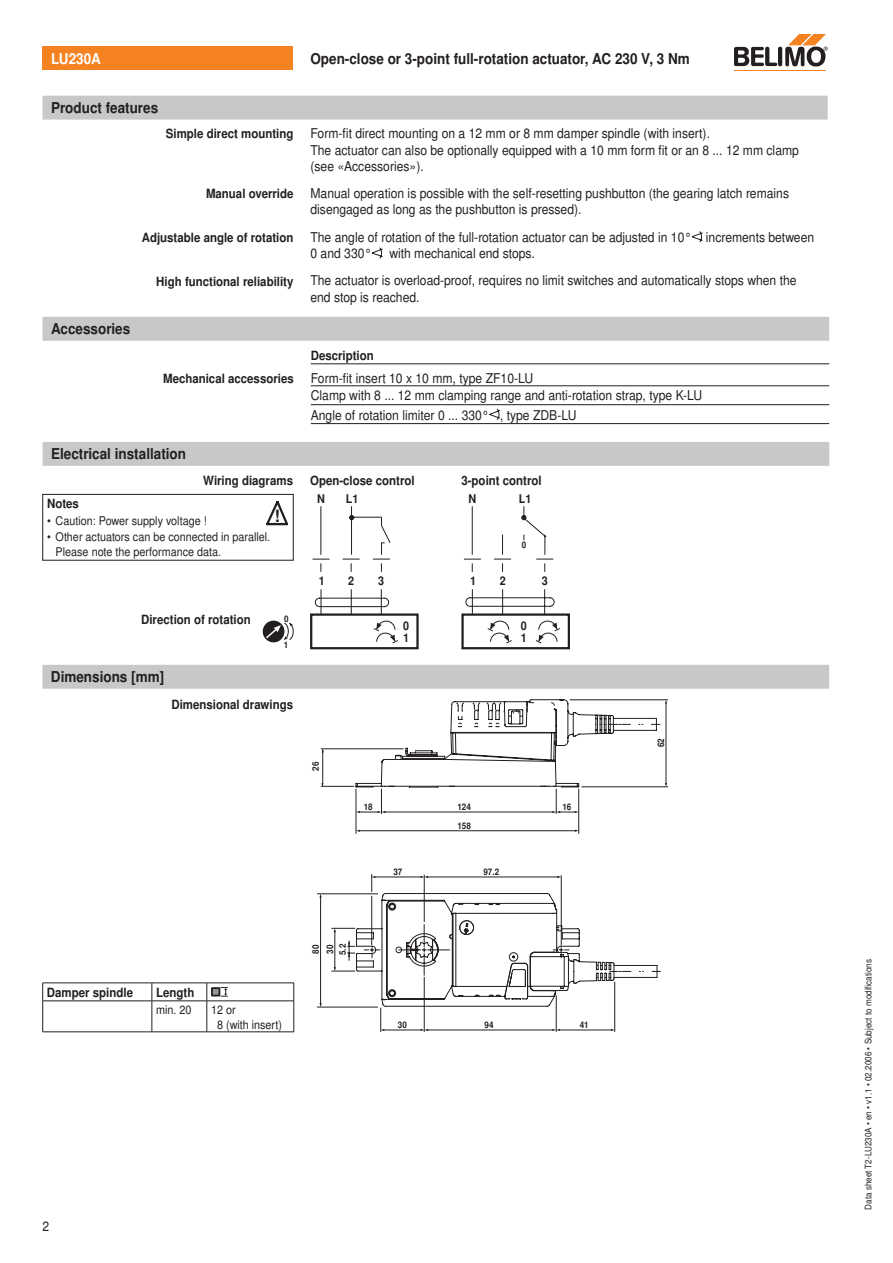
<style>
.page{position:relative;width:893px;height:1263px;background:#fff}
.page>*{position:absolute;margin:0;border:0;box-sizing:border-box;transform-origin:0 0}
.t1{font:700 16.95px "Nimbus Sans BEL";color:#231f20}
.Titel_1{font:700 15px "Nimbus Sans BEL";color:#231f20;scale:.9 1}
.Titel_2{font:700 15px "Nimbus Sans BEL";color:#231f20;scale:.9 1}
.Titel_2-2{font:700 15px "Nimbus Sans BEL";color:#fff;scale:.9 1}
.Lauftext_9{font:13.5px/16.2px "Nimbus Sans BEL";color:#231f20;scale:.9 1}
.Marginalien{font:700 12.75px "Nimbus Sans BEL";color:#231f20;scale:.9 1}
.Titel_3{font:700 12.75px "Nimbus Sans BEL";color:#231f20;scale:.9 1}
.Lauftext_9-2{font:700 12.75px "Nimbus Sans BEL";color:#231f20;scale:.9 1}
.Lauftext_8{font:700 12.75px "Nimbus Sans BEL";color:#231f20;scale:.9 1}
.Aufzählung_9__3_mm{font:12px/14.4px "Nimbus Sans BEL";color:#231f20;scale:.9 1}
.Lauftext_9-3{font:12px/14.4px "Nimbus Sans BEL";color:#231f20;scale:.9 1}
.t2{font:700 12px "Nimbus Sans BEL";color:#231f20;scale:.9 1}
.Vertikaltext{font:9px "Nimbus Sans BEL";color:#231f20;scale:.9 1}
.t3{font:700 9px/14.2px "Nimbus Sans BEL";color:#231f20;scale:.9 1}
</style>
<div class="page">
<hr style="left:735px;top:70px;width:91px;height:1px;background:#f58220">
<svg style="left:735px;top:34px;width:93px;height:33px"></svg>
<div style="left:43px;top:96px;width:785px;height:24px;background:#c7c8ca"></div>
<svg style="left:692px;top:231px;width:10px;height:11px"></svg>
<svg style="left:372px;top:247px;width:11px;height:11px"></svg>
<div style="left:43px;top:442px;width:786px;height:24px;background:#c7c8ca"></div>
<div style="left:310px;top:613px;width:109px;height:36px;border:2px solid #231f20"></div>
<svg style="left:373px;top:621px;width:25px;height:22px"></svg>
<svg style="left:313px;top:506px;width:78px;height:109px"></svg>
<svg style="left:465px;top:589px;width:90px;height:24px"></svg>
<svg style="left:464px;top:506px;width:89px;height:66px"></svg>
<div style="left:461px;top:613px;width:109px;height:36px;border:2px solid #231f20"></div>
<svg style="left:487px;top:621px;width:25px;height:22px"></svg>
<svg style="left:535px;top:621px;width:25px;height:22px"></svg>
<div style="left:43px;top:494px;width:250px;height:66px;border:1px solid #231f20"></div>
<svg style="left:266px;top:501px;width:22px;height:25px"></svg>
<div style="left:263px;top:621px;width:21px;height:21px;background:#231f20;border-radius:50%"></div>
<svg style="left:264px;top:623px;width:29px;height:17px"></svg>
<div style="left:42px;top:665px;width:787px;height:24px;background:#c7c8ca"></div>
<hr style="left:356px;top:789px;width:1px;height:45px;background:#231f20">
<hr style="left:578px;top:789px;width:1px;height:45px;background:#231f20">
<hr style="left:570px;top:699px;width:98px;height:1px;background:#231f20">
<hr style="left:581px;top:786px;width:87px;height:1px;background:#231f20">
<hr style="left:321px;top:748px;width:82px;height:1px;background:#231f20">
<hr style="left:321px;top:786px;width:33px;height:1px;background:#231f20">
<hr style="left:322px;top:750px;width:1px;height:33px;background:#231f20">
<hr style="left:359px;top:830px;width:216px;height:1px;background:#231f20">
<hr style="left:317px;top:893px;width:61px;height:1px;background:#231f20">
<hr style="left:317px;top:1007px;width:61px;height:1px;background:#231f20">
<hr style="left:320px;top:897px;width:1px;height:107px;background:#231f20">
<svg style="left:331px;top:874px;width:330px;height:158px"></svg>
<svg style="left:356px;top:699px;width:311px;height:115px"></svg>
<div style="left:43px;top:317px;width:786px;height:24px;background:#c7c8ca"></div>
<hr style="left:311px;top:385px;width:518px;height:1px;background:#231f20">
<hr style="left:311px;top:404px;width:518px;height:1px;background:#231f20">
<hr style="left:311px;top:423px;width:518px;height:1px;background:#231f20">
<hr style="left:311px;top:363px;width:518px;height:1px;background:#231f20">
<svg style="left:489px;top:409px;width:11px;height:11px"></svg>
<hr style="left:43px;top:982px;width:109px;height:1px;background:#231f20">
<svg style="left:42px;top:983px;width:1px;height:18px"></svg>
<hr style="left:152px;top:982px;width:55px;height:1px;background:#231f20">
<svg style="left:152px;top:983px;width:1px;height:17px"></svg>
<hr style="left:207px;top:982px;width:87px;height:1px;background:#231f20">
<svg style="left:207px;top:983px;width:1px;height:17px"></svg>
<svg style="left:294px;top:983px;width:1px;height:18px"></svg>
<hr style="left:43px;top:1000px;width:109px;height:1px;background:#231f20">
<hr style="left:42px;top:1001px;width:1px;height:31px;background:#231f20">
<hr style="left:152px;top:1000px;width:55px;height:1px;background:#231f20">
<hr style="left:152px;top:1001px;width:1px;height:31px;background:#231f20">
<hr style="left:207px;top:1000px;width:87px;height:1px;background:#231f20">
<hr style="left:207px;top:1001px;width:1px;height:31px;background:#231f20">
<hr style="left:294px;top:1001px;width:1px;height:31px;background:#231f20">
<hr style="left:43px;top:1031px;width:251px;height:1px;background:#231f20">
<svg style="left:221px;top:987px;width:7px;height:10px"></svg>
<div style="left:212px;top:988px;width:7px;height:7px;background:#939598"></div>
<div style="left:211px;top:987px;width:9px;height:9px;border:2px solid #231f20"></div>
<div style="left:43px;top:47px;width:250px;height:23px;background:#f58220"></div>
<p class="Titel_2-2" style="left:51px;top:50px;width:57px">LU230A</p>
<p class="Titel_2" style="left:310px;top:50px;width:423px">Open-close or 3-point full-rotation actuator, AC 230 V, 3 Nm</p>
<p class="Titel_1" style="left:51px;top:99px;width:121px">Product features</p>
<p class="Marginalien" style="left:166px;top:126px;width:143px">Simple direct mounting</p>
<p class="Lauftext_9" style="left:310px;top:126px;width:445px">Form-fit direct mounting on a 12 mm or 8 mm damper spindle (with insert).</p>
<p class="Lauftext_9" style="left:310px;top:142px;width:544px">The actuator can also be optionally equipped with a 10 mm form fit or an 8 ... 12 mm clamp (see «Accessories»).</p>
<p class="Marginalien" style="left:206px;top:186px;width:99px">Manual override</p>
<p class="Lauftext_9" style="left:310px;top:186px;width:533px">Manual operation is possible with the self-resetting pushbutton (the gearing latch remains disengaged as long as the pushbutton is pressed).</p>
<p class="Marginalien" style="left:142px;top:229px;width:170px">Adjustable angle of rotation</p>
<p class="Lauftext_9" style="left:310px;top:229px;width:561px">The angle of rotation of the full-rotation actuator can be adjusted in 10° increments between<br>0 and 330°</p>
<p class="Lauftext_9" style="left:389px;top:246px;width:163px">with mechanical end stops.</p>
<p class="Titel_1" style="left:51px;top:320px;width:90px">Accessories</p>
<p class="Marginalien" style="left:156px;top:273px;width:154px">High functional reliability</p>
<p class="Lauftext_9" style="left:310px;top:273px;width:542px">The actuator is overload-proof, requires no limit switches and automatically stops when the end stop is reached.</p>
<p class="Lauftext_9-2" style="left:311px;top:347px;width:72px">Description</p>
<p class="Marginalien" style="left:163px;top:371px;width:147px">Mechanical accessories</p>
<p class="Lauftext_9" style="left:311px;top:370px;width:249px">Form-fit insert 10 x 10 mm, type ZF10-LU</p>
<p class="Lauftext_9" style="left:311px;top:388px;width:437px">Clamp with 8 ... 12 mm clamping range and anti-rotation strap, type K-LU</p>
<p class="Lauftext_9" style="left:311px;top:407px;width:297px">Angle of rotation limiter 0 ... 330° , type ZDB-LU</p>
<p class="Titel_1" style="left:51px;top:445px;width:152px">Electrical installation</p>
<p class="Marginalien" style="left:203px;top:472px;width:101px">Wiring diagrams</p>
<p class="Titel_3" style="left:310px;top:472px;width:118px">Open-close control</p>
<p class="Titel_3" style="left:461px;top:472px;width:91px">3-point control</p>
<p class="t2" style="left:317px;top:492px;width:10px">N</p>
<p class="t2" style="left:346px;top:492px;width:16px">L1</p>
<p class="t2" style="left:469px;top:492px;width:10px">N</p>
<p class="t2" style="left:519px;top:492px;width:16px">L1</p>
<p class="t3" style="left:522px;top:538px;width:7px">0</p>
<p class="Lauftext_8" style="left:47px;top:496px;width:37px">Notes</p>
<p class="Aufzählung_9__3_mm" style="left:47px;top:514px;width:179px">• Caution: Power supply voltage !</p>
<p class="Aufzählung_9__3_mm" style="left:56px;top:530px;width:240px;text-indent:-8px">• Other actuators can be connected in parallel.<br>Please note the performance data.</p>
<p class="t1" style="left:274px;top:506px;width:7px">!</p>
<p class="Marginalien" style="left:141px;top:612px;width:123px">Direction of rotation</p>
<p class="Titel_1" style="left:51px;top:668px;width:127px">Dimensions [mm]</p>
<p class="t3" style="left:284px;top:612px;width:7px">0</p>
<p class="t3" style="left:284px;top:638px;width:7px">1</p>
<p class="Marginalien" style="left:171px;top:697px;width:137px">Dimensional drawings</p>
<p class="t2" style="left:319px;top:574px;width:8px">1</p>
<p class="t2" style="left:348px;top:574px;width:8px">2</p>
<p class="t2" style="left:378px;top:574px;width:8px">3</p>
<p class="t2" style="left:403px;top:618px;width:8px">0</p>
<p class="t2" style="left:403px;top:630px;width:8px">1</p>
<p class="t2" style="left:470px;top:574px;width:8px">1</p>
<p class="t2" style="left:500px;top:574px;width:8px">2</p>
<p class="t2" style="left:542px;top:574px;width:8px">3</p>
<p class="t2" style="left:521px;top:618px;width:8px">0</p>
<p class="t2" style="left:521px;top:630px;width:8px">1</p>
<p class="t3" style="left:309px;top:771px;width:12px;rotate:-90deg">26</p>
<p class="t3" style="left:364px;top:800px;width:12px">18</p>
<p class="t3" style="left:457px;top:800px;width:17px">124</p>
<p class="t3" style="left:562px;top:800px;width:12px">16</p>
<p class="t3" style="left:457px;top:819px;width:17px">158</p>
<p class="t3" style="left:393px;top:865px;width:12px">37</p>
<p class="t3" style="left:483px;top:865px;width:19px">97.2</p>
<p class="Titel_3" style="left:47px;top:984px;width:97px">Damper spindle</p>
<p class="Lauftext_9-2" style="left:156px;top:984px;width:44px">Length</p>
<p class="Lauftext_9-3" style="left:156px;top:1003px;width:41px">min. 20</p>
<p class="Lauftext_9-3" style="left:217px;top:1003px;width:74px;text-indent:-6px">12 or<br>8 (with insert)</p>
<p class="t3" style="left:309px;top:954px;width:12px;rotate:-90deg">80<br>30</p>
<p class="t3" style="left:336px;top:955px;width:14px;rotate:-90deg">5.2</p>
<p class="t3" style="left:398px;top:1018px;width:12px">30</p>
<p class="t3" style="left:485px;top:1018px;width:12px">94</p>
<p class="t3" style="left:580px;top:1018px;width:12px">41</p>
<p class="t3" style="left:654px;top:747px;width:12px;rotate:-90deg">62</p>
<p class="Lauftext_9" style="left:43px;top:1218px;width:9px">2</p>
<p class="Vertikaltext" style="left:863px;top:1210px;width:280px;rotate:-90deg">Data sheet T2-LU230A • en • v1.1 • 02.2006 • Subject to modifications</p>
</div>
